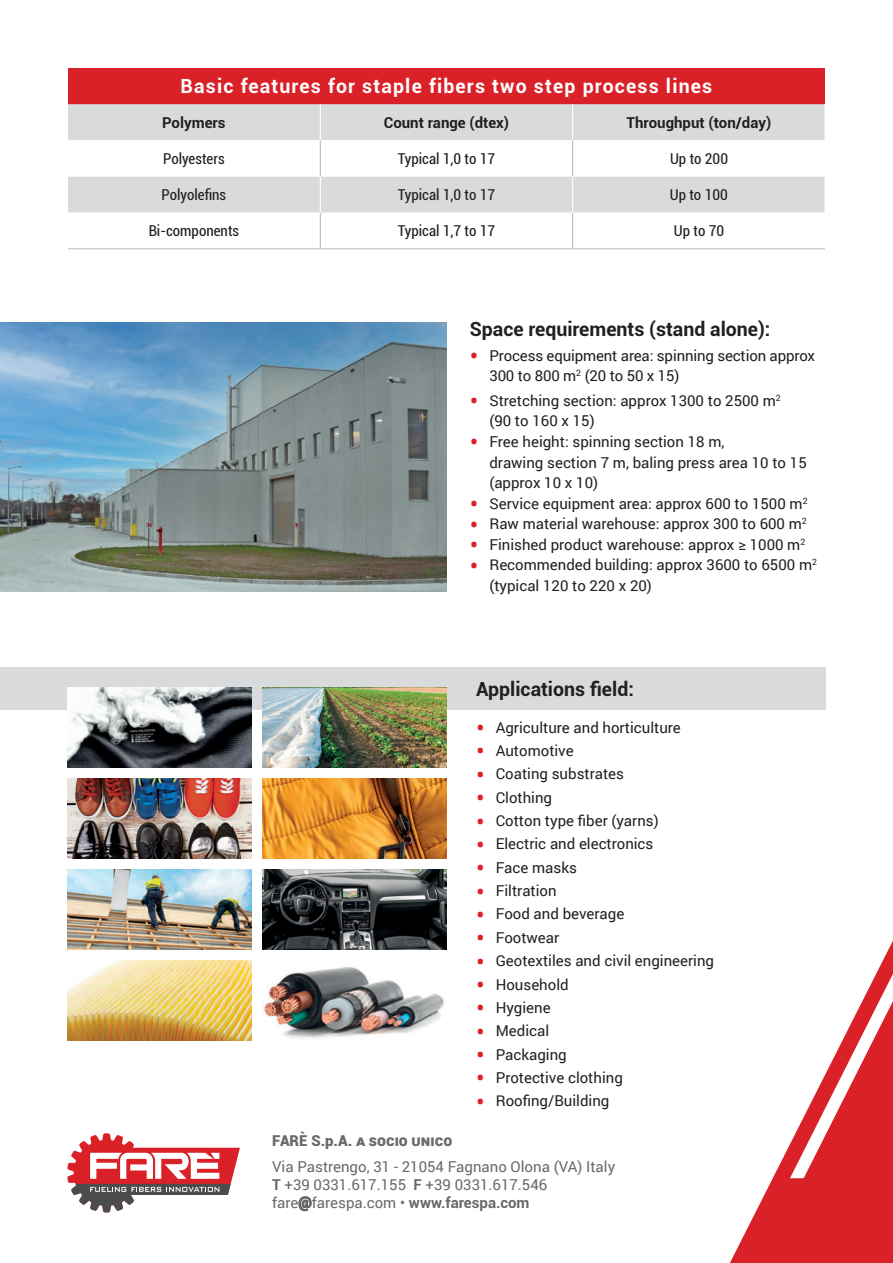
<style>
.page{position:relative;width:893px;height:1263px;background:#fff}
.page>*{position:absolute;margin:0;border:0;box-sizing:border-box;transform-origin:0 0}
.t1{font:700 19.5px "Roboto";color:#231f20}
.t2{font:700 19.5px "Roboto";letter-spacing:.06em;color:#fff}
.t3{font:15px/20.5px "Roboto";color:#231f20}
.t4{font:15px "Roboto";color:#69696c}
.t5{font:condensed 15px "Roboto";color:#231f20}
.t6{font:700 15px "Roboto";color:#231f20}
.t7{font:900 15px "Roboto";color:#69696c}
.s1{font-size:25.5px;color:#da2128}
.s2{font-weight:700}
.s3{font-weight:700;color:#4b4c4d}
</style>
<div class="page">
<div style="left:0;top:668px;width:825px;height:42px;background:#d9dadc"></div>
<svg style="left:730px;top:940px;width:163px;height:323px"></svg>
<svg style="left:790px;top:974px;width:103px;height:204px"></svg>
<img style="left:263px;top:688px;width:183px;height:79px">
<img style="left:263px;top:870px;width:183px;height:79px">
<img style="left:264px;top:967px;width:180px;height:72px">
<img style="left:263px;top:779px;width:183px;height:79px">
<img style="left:68px;top:688px;width:183px;height:79px">
<img style="left:68px;top:870px;width:183px;height:79px">
<img style="left:68px;top:961px;width:183px;height:79px">
<img style="left:68px;top:779px;width:183px;height:79px">
<img style="left:0;top:323px;width:446px;height:269px">
<svg style="left:67px;top:1133px;width:173px;height:79px"></svg>
<div style="left:68px;top:68px;width:757px;height:36px;background:#da2128"></div>
<div style="left:68px;top:104px;width:757px;height:36px;background:#d9dadc"></div>
<svg style="left:68px;top:140px;width:757px;height:108px"></svg>
<hr style="left:68px;top:248px;width:252px;height:1px;background:#bcbdc0">
<hr style="left:320px;top:248px;width:253px;height:1px;background:#bcbdc0">
<hr style="left:573px;top:248px;width:252px;height:1px;background:#bcbdc0">
<hr style="left:320px;top:104px;width:1px;height:36px;background:#fff">
<hr style="left:572px;top:104px;width:1px;height:36px;background:#fff">
<hr style="left:320px;top:176px;width:1px;height:37px;background:#fff">
<hr style="left:320px;top:140px;width:1px;height:36px;background:#bcbdc0">
<hr style="left:572px;top:140px;width:1px;height:36px;background:#bcbdc0">
<hr style="left:320px;top:213px;width:1px;height:35px;background:#bcbdc0">
<hr style="left:572px;top:213px;width:1px;height:35px;background:#bcbdc0">
<hr style="left:572px;top:176px;width:1px;height:37px;background:#fff">
<p class="t2" style="left:181px;top:73px;width:533px">Basic features for staple fibers two step process lines</p>
<p class="t6" style="left:162px;top:112px;width:65px">Polymers</p>
<p class="t6" style="left:384px;top:112px;width:127px">Count range (dtex)</p>
<p class="t6" style="left:626px;top:112px;width:146px">Throughput (ton/day)</p>
<p class="t5" style="left:163px;top:148px;width:63px">Polyesters</p>
<p class="t5" style="left:398px;top:148px;width:99px">Typical 1,0 to 17</p>
<p class="t5" style="left:670px;top:148px;width:59px">Up to 200</p>
<p class="t5" style="left:162px;top:184px;width:66px">Polyolefins</p>
<p class="t5" style="left:398px;top:184px;width:99px">Typical 1,0 to 17</p>
<p class="t5" style="left:670px;top:184px;width:59px">Up to 100</p>
<p class="t5" style="left:149px;top:220px;width:92px">Bi-components</p>
<p class="t5" style="left:398px;top:220px;width:99px">Typical 1,7 to 17</p>
<p class="t5" style="left:674px;top:220px;width:52px">Up to 70</p>
<p class="t1" style="left:470px;top:315px;width:302px">Space requirements (stand alone):</p>
<p class="t3" style="left:489px;top:344px;width:327px;text-indent:-20px"><span class="s1">•</span> Process equipment area: spinning section approx<br>300 to 800 m<sup>2</sup> (20 to 50 x 15)</p>
<p class="t3" style="left:489px;top:390px;width:293px;text-indent:-20px"><span class="s1">•</span> Stretching section: approx 1300 to 2500 m<sup>2 </sup>(90 to 160 x 15)</p>
<p class="t3" style="left:489px;top:431px;width:319px;text-indent:-20px"><span class="s1">•</span> Free height: spinning section 18 m,<br>drawing section 7 m, baling press area 10 to 15 (approx 10 x 10)</p>
<p class="t3" style="left:470px;top:492px;width:339px"><span class="s1">•</span> Service equipment area: approx 600 to 1500 m<sup>2</sup></p>
<p class="t3" style="left:470px;top:513px;width:338px"><span class="s1">•</span> Raw material warehouse: approx 300 to 600 m<sup>2</sup></p>
<p class="t3" style="left:470px;top:534px;width:337px"><span class="s1">•</span> Finished product warehouse: approx ≥ 1000 m<sup>2</sup></p>
<p class="t3" style="left:489px;top:554px;width:329px;text-indent:-20px"><span class="s1">•</span> Recommended building: approx 3600 to 6500 m<sup>2 </sup>(typical 120 to 220 x 20)</p>
<p class="t1" style="left:476px;top:675px;width:159px">Applications field:</p>
<p class="t3" style="left:476px;top:716px;width:206px"><span class="s1">•</span> Agriculture and horticulture</p>
<p class="t3" style="left:476px;top:740px;width:99px"><span class="s1">•</span> Automotive</p>
<p class="t3" style="left:476px;top:763px;width:149px"><span class="s1">•</span> Coating substrates</p>
<p class="t3" style="left:476px;top:786px;width:77px"><span class="s1">•</span> Clothing</p>
<p class="t3" style="left:476px;top:810px;width:184px"><span class="s1">•</span> Cotton type fiber (yarns)</p>
<p class="t3" style="left:476px;top:833px;width:179px"><span class="s1">•</span> Electric and electronics</p>
<p class="t3" style="left:476px;top:856px;width:102px"><span class="s1">•</span> Face masks</p>
<p class="t3" style="left:476px;top:880px;width:82px"><span class="s1">•</span> Filtration</p>
<p class="t3" style="left:476px;top:903px;width:150px"><span class="s1">•</span> Food and beverage</p>
<p class="t3" style="left:476px;top:927px;width:84px"><span class="s1">•</span> Footwear</p>
<p class="t3" style="left:476px;top:950px;width:239px"><span class="s1">•</span> Geotextiles and civil engineering</p>
<p class="t3" style="left:476px;top:973px;width:94px"><span class="s1">•</span> Household</p>
<p class="t3" style="left:476px;top:997px;width:76px"><span class="s1">•</span> Hygiene</p>
<p class="t3" style="left:476px;top:1020px;width:74px"><span class="s1">•</span> Medical</p>
<p class="t3" style="left:476px;top:1043px;width:92px"><span class="s1">•</span> Packaging</p>
<p class="t3" style="left:476px;top:1067px;width:148px"><span class="s1">•</span> Protective clothing</p>
<p class="t3" style="left:476px;top:1090px;width:135px"><span class="s1">•</span> Roofing/Building</p>
<p class="t7" style="left:272px;top:1130px;width:182px">FARÈ S.p.A. a Socio Unico</p>
<p class="t4" style="left:272px;top:1156px;width:345px">Via Pastrengo, 31 - 21054 Fagnano Olona (VA) Italy</p>
<p class="t4" style="left:272px;top:1174px;width:277px"><span class="s2">T</span> +39 0331.617.155 <span class="s2">F</span> +39 0331.617.546</p>
<p class="t4" style="left:272px;top:1192px;width:259px">fare<span class="s3">@</span>farespa.com • <span class="s2">www.farespa.com</span></p>
</div>
